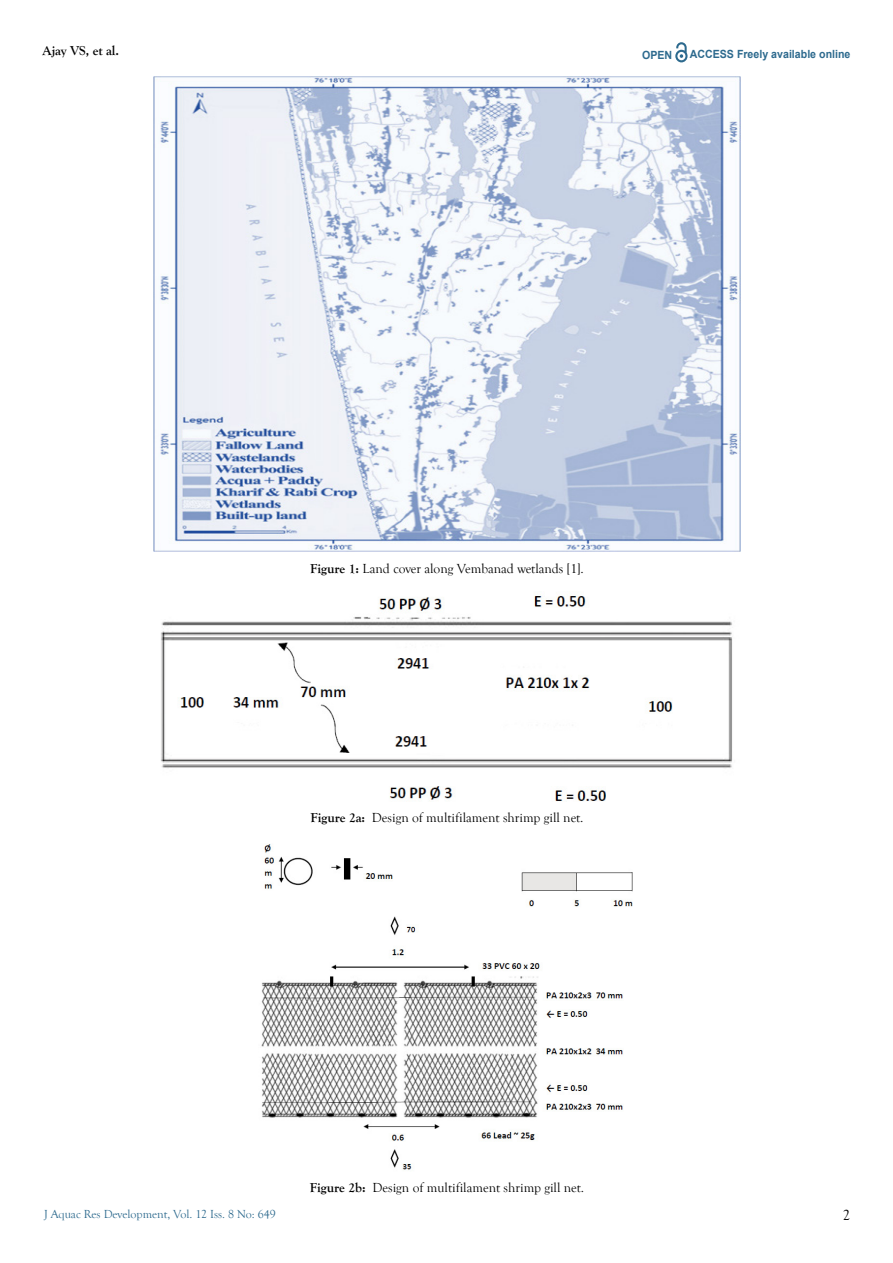
<style>
.page{position:relative;width:893px;height:1263px;background:#fff}
.page>*{position:absolute;margin:0;border:0;box-sizing:border-box;transform-origin:0 0}
.t1{font:15px "Goudy Old Style T";color:#000}
.t2{font:13.5px "Goudy Old Style T";color:#000}
.t3{font:700 13.5px "Goudy Old Style T";letter-spacing:-.005em;color:#000}
.t4{font:12px "Goudy Old Style T";color:#2d6a8e}
.t5{font:700 11.25px "Arial";color:#2d6a8e;scale:.94 1}
.s1{font-weight:700}
</style>
<div class="page">
<svg style="left:675px;top:43px;width:12px;height:19px"></svg>
<img style="left:154px;top:77px;width:586px;height:475px">
<img style="left:161px;top:594px;width:571px;height:207px">
<img style="left:261px;top:844px;width:372px;height:326px">
<p class="t3" style="left:43px;top:43px;width:78px">Ajay VS, et al.</p>
<p class="t5" style="left:642px;top:47px;width:34px">OPEN</p>
<p class="t5" style="left:690px;top:46px;width:172px">ACCESS Freely available online</p>
<p class="t2" style="left:310px;top:561px;width:275px"><span class="s1">Figure 1:</span> Land cover along Vembanad wetlands [1].</p>
<p class="t2" style="left:310px;top:810px;width:275px"><span class="s1">Figure 2a:</span> Design of multifilament shrimp gill net.</p>
<p class="t4" style="left:44px;top:1207px;width:233px">J Aquac Res Development, Vol. 12 Iss. 8 No: 649</p>
<p class="t2" style="left:310px;top:1180px;width:276px"><span class="s1">Figure 2b:</span> Design of multifilament shrimp gill net.</p>
<p class="t1" style="left:843px;top:1207px;width:9px">2</p>
</div>
